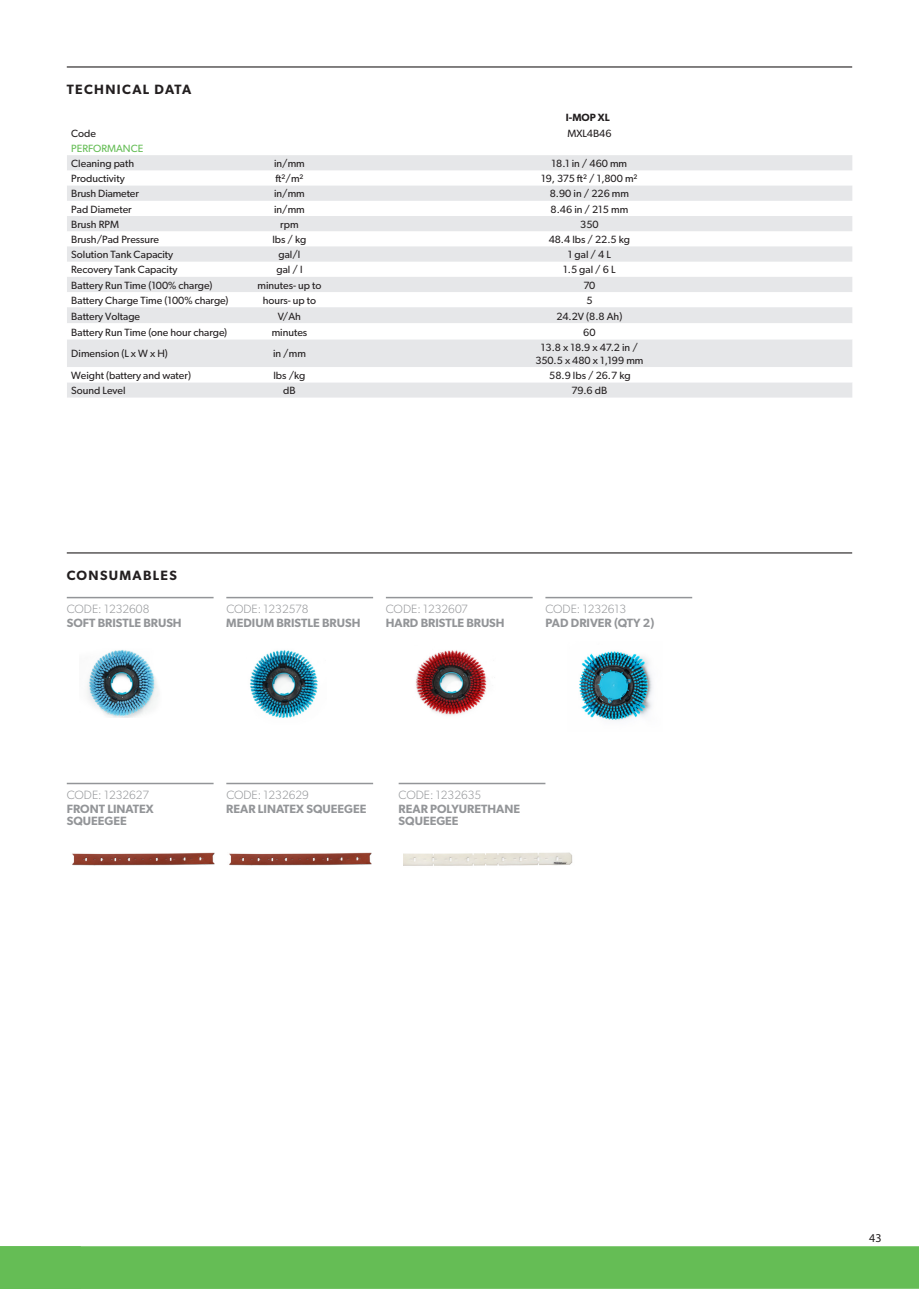
<style>
.page{position:relative;width:919px;height:1289px;background:#fff}
.page>*{position:absolute;margin:0;border:0;box-sizing:border-box;transform-origin:0 0}
.t1{font:600 13.5px "Gibson";letter-spacing:.1em;color:#231f20}
.filetto_titolo{font:600 12px/12px "Gibson";color:#939598}
.t2{font:300 12px "Gibson";color:#939598}
.t3{font:12px "Myriad Pro";color:#231f20}
.t4{font:10.5px "Gibson";color:#231f20}
.t5{font:10.5px "Gibson";color:#65bd55}
.t6{font:600 10.5px "Gibson";color:#231f20}
</style>
<div class="page">
<div style="left:0;top:1246px;width:918px;height:42px;background:#65bd55"></div>
<hr style="left:67px;top:66px;width:785px;height:2px;background:#231f20">
<svg style="left:67px;top:155px;width:785px;height:137px;fill:#e6e7e9"></svg>
<div style="left:67px;top:307px;width:785px;height:90px;background:#e6e7e9"></div>
<svg style="left:67px;top:323px;width:785px;height:59px"></svg>
<hr style="left:67px;top:552px;width:785px;height:1px;background:#231f20">
<img style="left:249px;top:650px;width:69px;height:68px">
<img style="left:87px;top:649px;width:71px;height:69px">
<img style="left:416px;top:650px;width:71px;height:66px">
<hr style="left:67px;top:597px;width:146px;height:1px;background:#939598">
<hr style="left:226px;top:597px;width:147px;height:1px;background:#939598">
<hr style="left:386px;top:597px;width:146px;height:1px;background:#939598">
<hr style="left:545px;top:597px;width:147px;height:1px;background:#939598">
<img style="left:579px;top:651px;width:74px;height:70px">
<img style="left:229px;top:853px;width:143px;height:12px">
<img style="left:403px;top:852px;width:170px;height:14px">
<hr style="left:67px;top:782px;width:146px;height:2px;background:#939598">
<hr style="left:226px;top:782px;width:147px;height:2px;background:#939598">
<hr style="left:398px;top:782px;width:147px;height:2px;background:#939598">
<img style="left:72px;top:853px;width:143px;height:12px">
<p class="t1" style="left:67px;top:81px;width:126px">TECHNICAL DATA</p>
<p class="t6" style="left:565px;top:111px;width:45px">I-MOP XL</p>
<p class="t4" style="left:71px;top:127px;width:26px">Code</p>
<p class="t4" style="left:567px;top:127px;width:46px">MXL4B46</p>
<p class="t5" style="left:71px;top:142px;width:74px">PERFORMANCE</p>
<p class="t4" style="left:71px;top:157px;width:64px">Cleaning path</p>
<p class="t4" style="left:274px;top:157px;width:32px">in/mm</p>
<p class="t4" style="left:551px;top:157px;width:77px">18.1 in / 460 mm</p>
<p class="t4" style="left:71px;top:172px;width:55px">Productivity</p>
<p class="t4" style="left:275px;top:172px;width:30px">ft²/m²</p>
<p class="t4" style="left:541px;top:172px;width:98px">19, 375 ft² / 1,800 m²</p>
<p class="t4" style="left:71px;top:187px;width:69px">Brush Diameter</p>
<p class="t4" style="left:274px;top:187px;width:32px">in/mm</p>
<p class="t4" style="left:549px;top:187px;width:81px">8.90 in / 226 mm</p>
<p class="t4" style="left:71px;top:203px;width:62px">Pad Diameter</p>
<p class="t4" style="left:274px;top:203px;width:32px">in/mm</p>
<p class="t4" style="left:550px;top:203px;width:79px">8.46 in / 215 mm</p>
<p class="t4" style="left:71px;top:218px;width:49px">Brush RPM</p>
<p class="t4" style="left:280px;top:218px;width:20px">rpm</p>
<p class="t4" style="left:580px;top:218px;width:20px">350</p>
<p class="t4" style="left:71px;top:233px;width:89px">Brush/Pad Pressure</p>
<p class="t4" style="left:272px;top:233px;width:36px">lbs / kg</p>
<p class="t4" style="left:548px;top:233px;width:83px">48.4 lbs / 22.5 kg</p>
<p class="t4" style="left:71px;top:248px;width:103px">Solution Tank Capacity</p>
<p class="t4" style="left:278px;top:248px;width:23px">gal/l</p>
<p class="t4" style="left:568px;top:248px;width:44px">1 gal / 4 L</p>
<p class="t4" style="left:71px;top:263px;width:108px">Recovery Tank Capacity</p>
<p class="t4" style="left:276px;top:263px;width:28px">gal / l</p>
<p class="t4" style="left:563px;top:263px;width:54px">1.5 gal / 6 L</p>
<p class="t4" style="left:71px;top:279px;width:143px">Battery Run Time (100% charge)</p>
<p class="t4" style="left:257px;top:279px;width:65px">minutes- up to</p>
<p class="t4" style="left:583px;top:279px;width:14px">70</p>
<p class="t4" style="left:71px;top:294px;width:159px">Battery Charge Time (100% charge)</p>
<p class="t4" style="left:263px;top:294px;width:55px">hours- up to</p>
<p class="t4" style="left:586px;top:294px;width:8px">5</p>
<p class="t4" style="left:71px;top:309px;width:70px">Battery Voltage</p>
<p class="t4" style="left:278px;top:309px;width:25px">V/Ah</p>
<p class="t4" style="left:556px;top:309px;width:67px">24.2V (8.8 Ah)</p>
<p class="t4" style="left:71px;top:325px;width:157px">Battery Run Time (one hour charge)</p>
<p class="t4" style="left:272px;top:325px;width:37px">minutes</p>
<p class="t4" style="left:583px;top:325px;width:14px">60</p>
<p class="t4" style="left:71px;top:347px;width:98px">Dimension (L x W x H)</p>
<p class="t4" style="left:273px;top:347px;width:34px">in /mm</p>
<p class="t4" style="left:541px;top:341px;width:98px">13.8 x 18.9 x 47.2 in /</p>
<p class="t4" style="left:535px;top:354px;width:110px">350.5 x 480 x 1,199 mm</p>
<p class="t4" style="left:71px;top:369px;width:121px">Weight (battery and water)</p>
<p class="t4" style="left:273px;top:369px;width:33px">lbs /kg</p>
<p class="t4" style="left:549px;top:369px;width:83px">58.9 lbs / 26.7 kg</p>
<p class="t4" style="left:71px;top:384px;width:56px">Sound Level</p>
<p class="t4" style="left:283px;top:384px;width:14px">dB</p>
<p class="t4" style="left:571px;top:384px;width:37px">79.6 dB</p>
<p class="t1" style="left:67px;top:567px;width:112px">CONSUMABLES</p>
<p class="t2" style="left:67px;top:601px;width:84px">CODE: 1232608</p>
<p class="t2" style="left:226px;top:601px;width:84px">CODE: 1232578</p>
<p class="t2" style="left:386px;top:601px;width:84px">CODE: 1232607</p>
<p class="t2" style="left:545px;top:601px;width:82px">CODE: 1232613</p>
<p class="filetto_titolo" style="left:67px;top:617px;width:116px">SOFT BRISTLE BRUSH</p>
<p class="filetto_titolo" style="left:226px;top:617px;width:136px">MEDIUM BRISTLE BRUSH</p>
<p class="filetto_titolo" style="left:386px;top:617px;width:120px">HARD BRISTLE BRUSH</p>
<p class="filetto_titolo" style="left:545px;top:617px;width:111px">PAD DRIVER (QTY 2)</p>
<p class="t2" style="left:67px;top:787px;width:84px">CODE: 1232627</p>
<p class="t2" style="left:226px;top:787px;width:84px">CODE: 1232629</p>
<p class="t2" style="left:398px;top:787px;width:84px">CODE: 1232635</p>
<p class="filetto_titolo" style="left:67px;top:802px;width:88px">FRONT LINATEX<br>SQUEEGEE</p>
<p class="filetto_titolo" style="left:226px;top:802px;width:141px">REAR LINATEX SQUEEGEE</p>
<p class="filetto_titolo" style="left:398px;top:802px;width:123px">REAR POLYURETHANE<br>SQUEEGEE</p>
<p class="t3" style="left:869px;top:1230px;width:14px">43</p>
</div>
